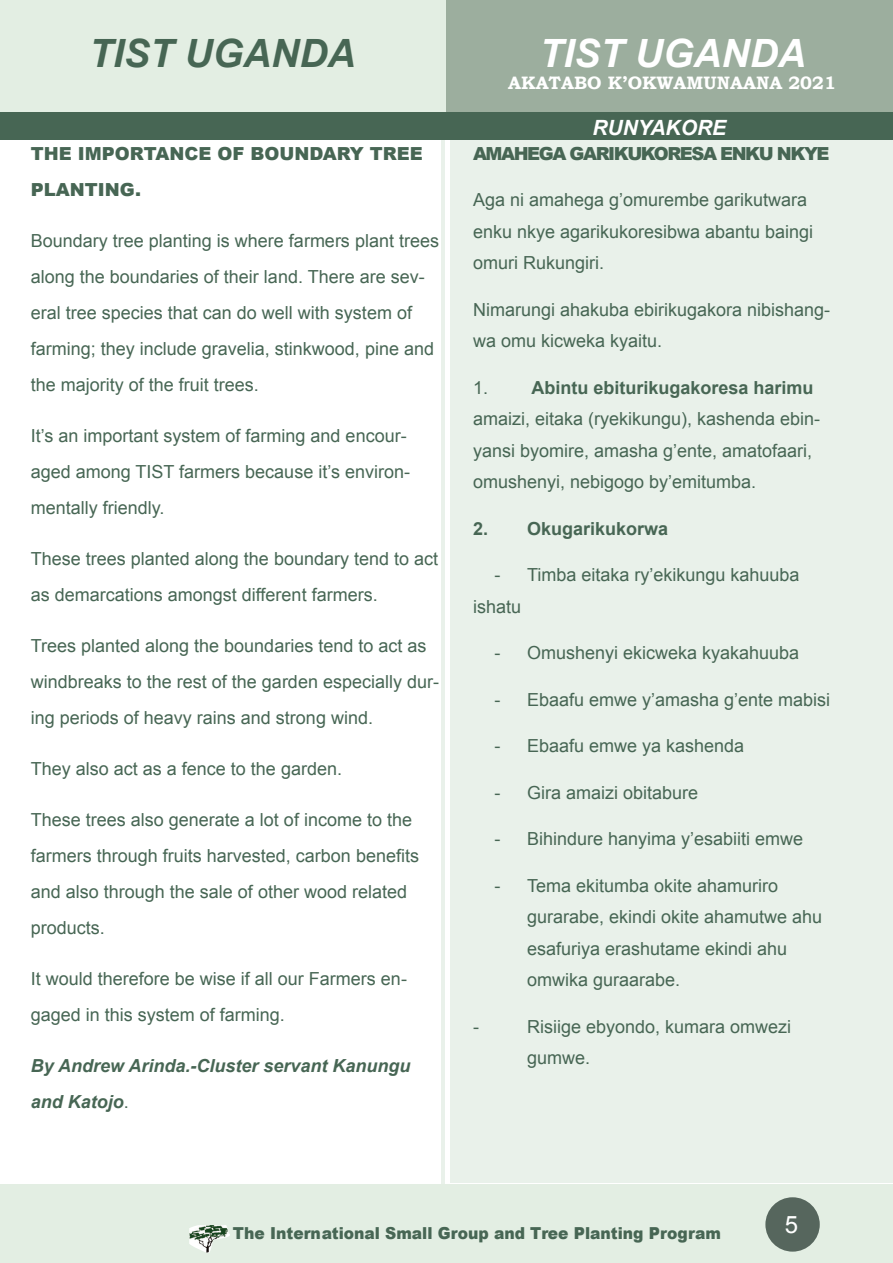
<style>
.page{position:relative;width:893px;height:1263px;background:#fff}
.page>*{position:absolute;margin:0;border:0;box-sizing:border-box;transform-origin:0 0}
.t1{font:italic 700 39px "Arial";color:#476654}
.t2{font:italic 700 39px "Arial";color:#fff}
.t3{font:24px "Arial";color:#fff}
.t4{font:italic 700 21px "Arial";color:#fff}
.t5{font:18px/36px "Arial";color:#476654}
.t6{font:italic 700 18px/36px "Arial";color:#476654}
.t7{font:700 18px "Arial";color:#476654}
.t8{font:900 18px/36px "Arial";color:#476654}
.t9{font:900 18px "Arial";letter-spacing:-.08em;color:#476654}
.t10{font:700 18px "Bookman Old Style";color:#fff}
.t11{font:900 16.5px "Arial";color:#476654;scale:.94 1}
.s1{font-weight:400;font-style:normal}
</style>
<div class="page">
<div style="left:0;top:1184px;width:893px;height:79px;background:#e3eee3"></div>
<div style="left:765px;top:1197px;width:55px;height:54px;background:#56665d;border-radius:50%"></div>
<img style="left:189px;top:1225px;width:41px;height:28px">
<hr style="left:441px;top:120px;width:3px;height:1063px;background:#e9f1ea">
<div style="left:450px;top:119px;width:442px;height:1063px;background:#e9f1ea"></div>
<div style="left:0;top:0;width:446px;height:112px;background:#e3eee3"></div>
<div style="left:446px;top:0;width:447px;height:112px;background:#9cae9e"></div>
<div style="left:0;top:112px;width:893px;height:28px;background:#476654"></div>
<h1 class="t1" style="left:89px;top:27px;width:268px">TIST UGANDA</h1>
<h1 class="t2" style="left:540px;top:27px;width:268px">TIST UGANDA</h1>
<p class="t10" style="left:508px;top:70px;width:329px">AKATABO K’OKWAMUNAANA 2021</p>
<p class="t4" style="left:592px;top:114px;width:135px">RUNYAKORE</p>
<p class="t9" style="left:473px;top:140px;width:358px">AMAHEGA GARIKUKORESA ENKU NKYE</p>
<p class="t5" style="left:473px;top:184px;width:342px;line-height:31.5px">Aga ni amahega g’omurembe garikutwara enku nkye agarikukoresibwa abantu baingi omuri Rukungiri.</p>
<p class="t5" style="left:473px;top:294px;width:359px;line-height:31.5px">Nimarungi ahakuba ebirikugakora nibishang&shy;wa omu kicweka kyaitu.</p>
<p class="t5" style="left:473px;top:369px;width:17px">1.</p>
<p class="t7" style="left:531px;top:375px;width:284px">Abintu ebiturikugakoresa harimu</p>
<p class="t5" style="left:473px;top:403px;width:349px;line-height:31.5px">amaizi, eitaka (ryekikungu), kashenda ebin&shy;yansi byomire, amasha g’ente, amatofaari, omushenyi, nebigogo by’emitumba.</p>
<p class="t7" style="left:473px;top:516px;width:197px">2. Okugarikukorwa</p>
<p class="t5" style="left:473px;top:559px;width:328px;line-height:31.5px;text-indent:21px">- Timba eitaka ry’ekikungu kahuuba ishatu</p>
<p class="t5" style="left:494px;top:635px;width:306px">- Omushenyi ekicweka kyakahuuba</p>
<p class="t5" style="left:494px;top:681px;width:337px">- Ebaafu emwe y’amasha g’ente mabisi</p>
<p class="t5" style="left:494px;top:728px;width:251px">- Ebaafu emwe ya kashenda</p>
<p class="t5" style="left:494px;top:774px;width:205px">- Gira amaizi obitabure</p>
<p class="t5" style="left:494px;top:821px;width:310px">- Bihindure hanyima y’esabiiti emwe</p>
<p class="t5" style="left:527px;top:870px;width:297px;line-height:31.5px;text-indent:-33px">- Tema ekitumba okite ahamuriro gurarabe, ekindi okite ahamutwe ahu esafuriya erashutame ekindi ahu omwika guraarabe.</p>
<p class="t5" style="left:473px;top:1008px;width:7px">-</p>
<p class="t5" style="left:527px;top:1011px;width:266px;line-height:31.5px">Risiige ebyondo, kumara omwezi gumwe.</p>
<p class="t8" style="left:31px;top:135px;width:394px">THE IMPORTANCE OF BOUNDARY TREE<br>PLANTING.</p>
<p class="t5" style="left:31px;top:222px;width:410px">Boundary tree planting is where farmers plant trees along the boundaries of their land. There are sev&shy;eral tree species that can do well with system of farming; they include gravelia, stinkwood, pine and the majority of the fruit trees.</p>
<p class="t5" style="left:31px;top:417px;width:381px">It’s an important system of farming and encour&shy;aged among TIST farmers because it’s environ&shy;mentally friendly.</p>
<p class="t5" style="left:31px;top:540px;width:409px">These trees planted along the boundary tend to act as demarcations amongst different farmers.</p>
<p class="t5" style="left:31px;top:627px;width:410px">Trees planted along the boundaries tend to act as windbreaks to the rest of the garden especially dur&shy;ing periods of heavy rains and strong wind.</p>
<p class="t5" style="left:31px;top:750px;width:313px">They also act as a fence to the garden.</p>
<p class="t5" style="left:31px;top:801px;width:390px">These trees also generate a lot of income to the farmers through fruits harvested, carbon benefits and also through the sale of other wood related products.</p>
<p class="t5" style="left:31px;top:960px;width:378px">It would therefore be wise if all our Farmers en&shy;gaged in this system of farming.</p>
<p class="t6" style="left:31px;top:1048px;width:381px">By Andrew Arinda.-Cluster servant Kanungu and Katojo<span class="s1">.</span></p>
<p class="t11" style="left:233px;top:1221px;width:521px">The International Small Group and Tree Planting Program</p>
<h2 class="t3" style="left:785px;top:1208px;width:15px">5</h2>
</div>
